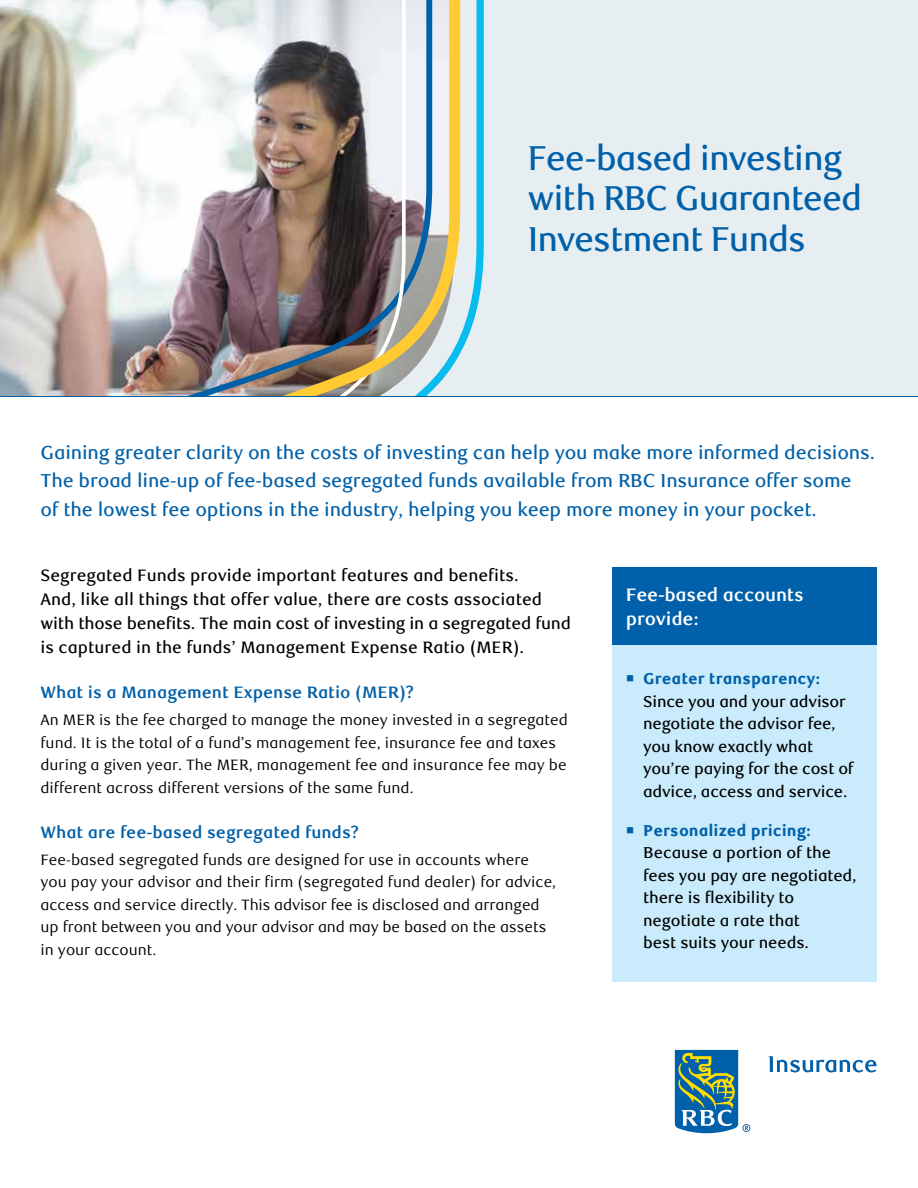
<style>
.page{position:relative;width:918px;height:1188px;background:#fff}
.page>*{position:absolute;margin:0;border:0;box-sizing:border-box;transform-origin:0 0}
.t1{font:500 34.5px/40.5px "RBC Display";letter-spacing:-.01em;color:#0060a9}
.t2{font:500 18.75px/28.5px "RBC Text";letter-spacing:-.01em;color:#0060a9}
.t3{font:700 18px/24px "RBC Text";letter-spacing:-.01em;color:#fff}
.t4{font:500 16.5px/24px "RBC Text";color:#000}
.t5{font:700 16.5px "RBC Text";color:#0060a9}
.t6{font:500 15.75px/22.5px "RBC Text";letter-spacing:-.015em;color:#000}
.t7{font:15px/22.5px "RBC Text";color:#000}
.s1{color:#0060a9}
.s2{font-weight:800;color:#0060a9}
</style>
<div class="page">
<svg style="left:675px;top:1050px;width:75px;height:83px"></svg>
<svg style="left:768px;top:1056px;width:108px;height:16px"></svg>
<div style="left:0;top:0;width:918px;height:396px;background:#e7eef1"></div>
<svg style="left:460px;top:0;width:24px;height:354px"></svg>
<img style="left:0;top:0;width:460px;height:396px">
<div style="left:612px;top:567px;width:265px;height:78px;background:#0060a9"></div>
<div style="left:612px;top:645px;width:265px;height:337px;background:#c9ebfb"></div>
<hr style="left:0;top:396px;width:918px;height:1px;background:#0060a9">
<h1 class="t1" style="left:528px;top:138px;width:335px">Fee-based investing with RBC Guaranteed<br>Investment Funds</h1>
<p class="t2" style="left:40px;top:439px;width:836px">Gaining greater clarity on the costs of investing can help you make more informed decisions.<br>The broad line-up of fee-based segregated funds available from RBC Insurance offer some<br>of the lowest fee options in the industry, helping you keep more money in your pocket.</p>
<p class="t4" style="left:40px;top:564px;width:532px">Segregated Funds provide important features and benefits.<br>And, like all things that offer value, there are costs associated with those benefits. The main cost of investing in a segregated fund is captured in the funds’ Management Expense Ratio (MER).</p>
<p class="t5" style="left:40px;top:683px;width:375px">What is a Management Expense Ratio (MER)?</p>
<p class="t7" style="left:40px;top:709px;width:529px">An MER is the fee charged to manage the money invested in a segregated fund. It is the total of a fund’s management fee, insurance fee and taxes during a given year. The MER, management fee and insurance fee may be different across different versions of the same fund.</p>
<p class="t5" style="left:40px;top:822px;width:320px">What are fee-based segregated funds?</p>
<p class="t7" style="left:40px;top:849px;width:517px">Fee-based segregated funds are designed for use in accounts where you pay your advisor and their firm (segregated fund dealer) for advice, access and service directly. This advisor fee is disclosed and arranged up front between you and your advisor and may be based on the assets in your account.</p>
<p class="t3" style="left:626px;top:583px;width:179px">Fee-based accounts provide:</p>
<p class="t6" style="left:643px;top:668px;width:212px;text-indent:-17px"><span class="s1">○</span> <span class="s2">Greater transparency:<br></span>Since you and your advisor negotiate the advisor fee, you know exactly what you’re paying for the cost of advice, access and service.</p>
<p class="t6" style="left:643px;top:819px;width:215px;text-indent:-17px"><span class="s1">○</span> <span class="s2">Personalized pricing:<br></span>Because a portion of the fees you pay are negotiated, there is flexibility to negotiate a rate that<br>best suits your needs.</p>
</div>
